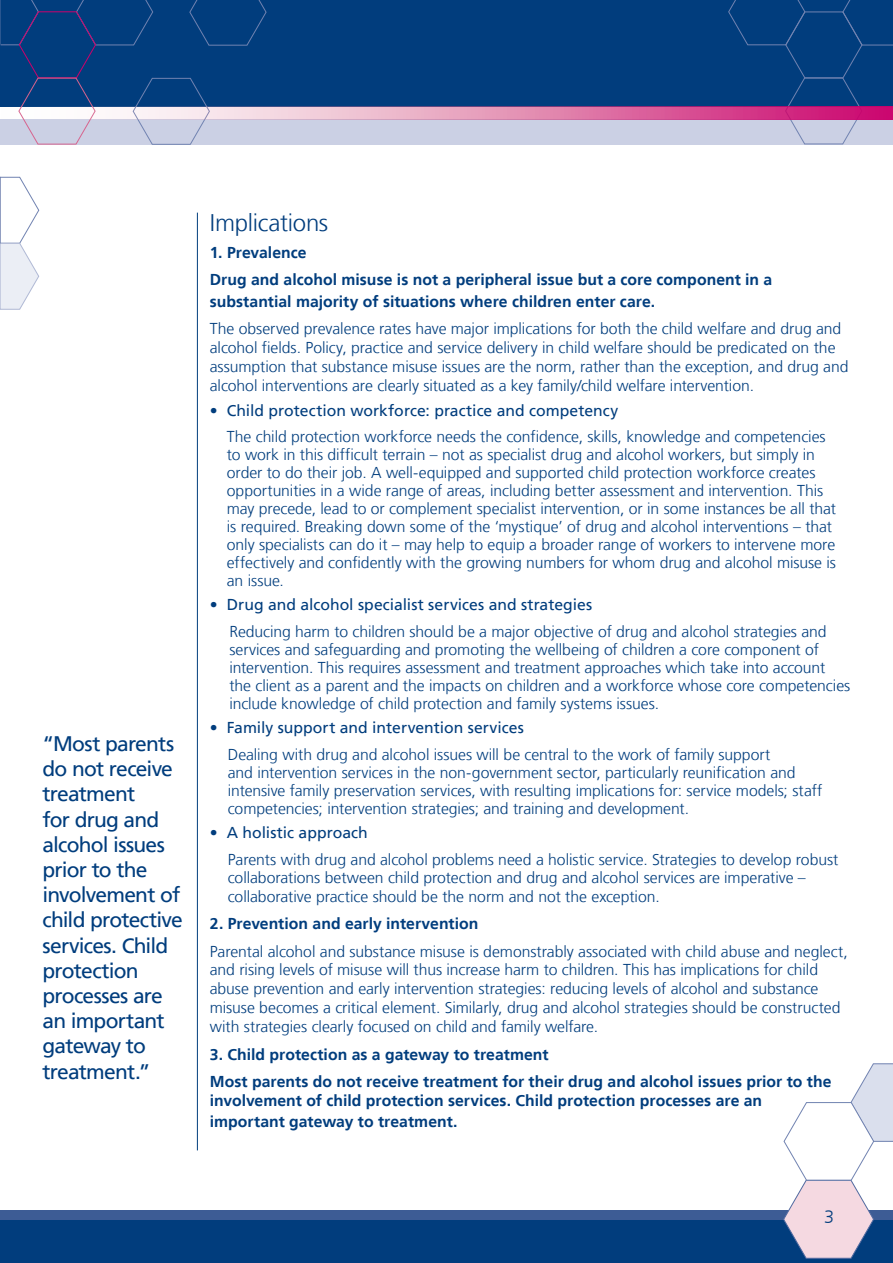
<style>
.page{position:relative;width:893px;height:1263px;background:#fff}
.page>*{position:absolute;margin:0;border:0;box-sizing:border-box;transform-origin:0 0}
.t1{font:300 24px "Frutiger";letter-spacing:-.01em;color:#013d7d}
.t2{font:21px/25.2px "Frutiger";letter-spacing:-.04em;color:#013d7d}
.t3{font:300 18px "Frutiger";color:#013d7d}
.t4{font:300 15.75px/18px "Frutiger";letter-spacing:-.005em;color:#013d7d}
.t5{font:700 15.75px/27.5px "Frutiger";color:#013d7d}
.t6{font:15.75px "Frutiger";color:#013d7d}
</style>
<div class="page">
<div style="left:0;top:0;width:893px;height:106px;background:#013d7d"></div>
<div style="left:0;top:1218px;width:893px;height:45px;background:#013d7d"></div>
<div style="left:0;top:1210px;width:893px;height:9px;background:#3d5c95"></div>
<svg style="left:783px;top:1063px;width:110px;height:196px"></svg>
<div style="left:0;top:119px;width:893px;height:25px;background:#cbd0e4"></div>
<svg style="left:728px;top:0;width:165px;height:145px"></svg>
<svg style="left:267px;top:106px;width:626px;height:13px;background:#d870a4"></svg>
<svg style="left:0;top:0;width:267px;height:145px"></svg>
<svg style="left:0;top:176px;width:40px;height:133px"></svg>
<hr style="left:197px;top:213px;width:1px;height:937px;background:#013d7d">
<h2 class="t2" style="left:43px;top:731px;width:142px">“Most parents do not receive treatment<br>for drug and alcohol issues prior to the involvement of child protective services. Child protection processes are an important gateway to treatment.”</h2>
<h1 class="t1" style="left:210px;top:209px;width:120px">Implications</h1>
<p class="t5" style="left:210px;top:239px;width:564px">1. Prevalence<br>Drug and alcohol misuse is not a peripheral issue but a core component in a</p>
<p class="t5" style="left:210px;top:288px;width:447px">substantial majority of situations where children enter care.</p>
<p class="t4" style="left:210px;top:320px;width:640px;line-height:18.9px">The observed prevalence rates have major implications for both the child welfare and drug and alcohol fields. Policy, practice and service delivery in child welfare should be predicated on the assumption that substance misuse issues are the norm, rather than the exception, and drug and alcohol interventions are clearly situated as a key family/child welfare intervention.</p>
<p class="t6" style="left:210px;top:401px;width:410px">• Child protection workforce: practice and competency</p>
<p class="t4" style="left:227px;top:428px;width:611px">The child protection workforce needs the confidence, skills, knowledge and competencies to work in this difficult terrain – not as specialist drug and alcohol workers, but simply in order to do their job. A well-equipped and supported child protection workforce creates opportunities in a wide range of areas, including better assessment and intervention. This may precede, lead to or complement specialist intervention, or in some instances be all that is required. Breaking down some of the ‘mystique’ of drug and alcohol interventions – that only specialists can do it – may help to equip a broader range of workers to intervene more effectively and confidently with the growing numbers for whom drug and alcohol misuse is an issue.</p>
<p class="t6" style="left:210px;top:596px;width:384px">• Drug and alcohol specialist services and strategies</p>
<p class="t4" style="left:229px;top:623px;width:622px">Reducing harm to children should be a major objective of drug and alcohol strategies and services and safeguarding and promoting the wellbeing of children a core component of intervention. This requires assessment and treatment approaches which take into account the client as a parent and the impacts on children and a workforce whose core competencies include knowledge of child protection and family systems issues.</p>
<p class="t6" style="left:210px;top:719px;width:315px">• Family support and intervention services</p>
<p class="t4" style="left:228px;top:746px;width:596px">Dealing with drug and alcohol issues will be central to the work of family support<br>and intervention services in the non-government sector, particularly reunification and intensive family preservation services, with resulting implications for: service models; staff competencies; intervention strategies; and training and development.</p>
<p class="t6" style="left:210px;top:823px;width:160px">• A holistic approach</p>
<p class="t4" style="left:228px;top:850px;width:612px;line-height:18.5px">Parents with drug and alcohol problems need a holistic service. Strategies to develop robust collaborations between child protection and drug and alcohol services are imperative – collaborative practice should be the norm and not the exception.</p>
<p class="t5" style="left:210px;top:910px;width:270px">2. Prevention and early intervention</p>
<p class="t4" style="left:210px;top:942px;width:639px;line-height:18.9px">Parental alcohol and substance misuse is demonstrably associated with child abuse and neglect, and rising levels of misuse will thus increase harm to children. This has implications for child abuse prevention and early intervention strategies: reducing levels of alcohol and substance misuse becomes a critical element. Similarly, drug and alcohol strategies should be constructed with strategies clearly focused on child and family welfare.</p>
<p class="t5" style="left:210px;top:1040px;width:623px">3. Child protection as a gateway to treatment<br>Most parents do not receive treatment for their drug and alcohol issues prior to the</p>
<p class="t5" style="left:210px;top:1090px;width:554px;line-height:21.6px">involvement of child protection services. Child protection processes are an important gateway to treatment.</p>
<p class="t3" style="left:824px;top:1206px;width:12px">3</p>
</div>
